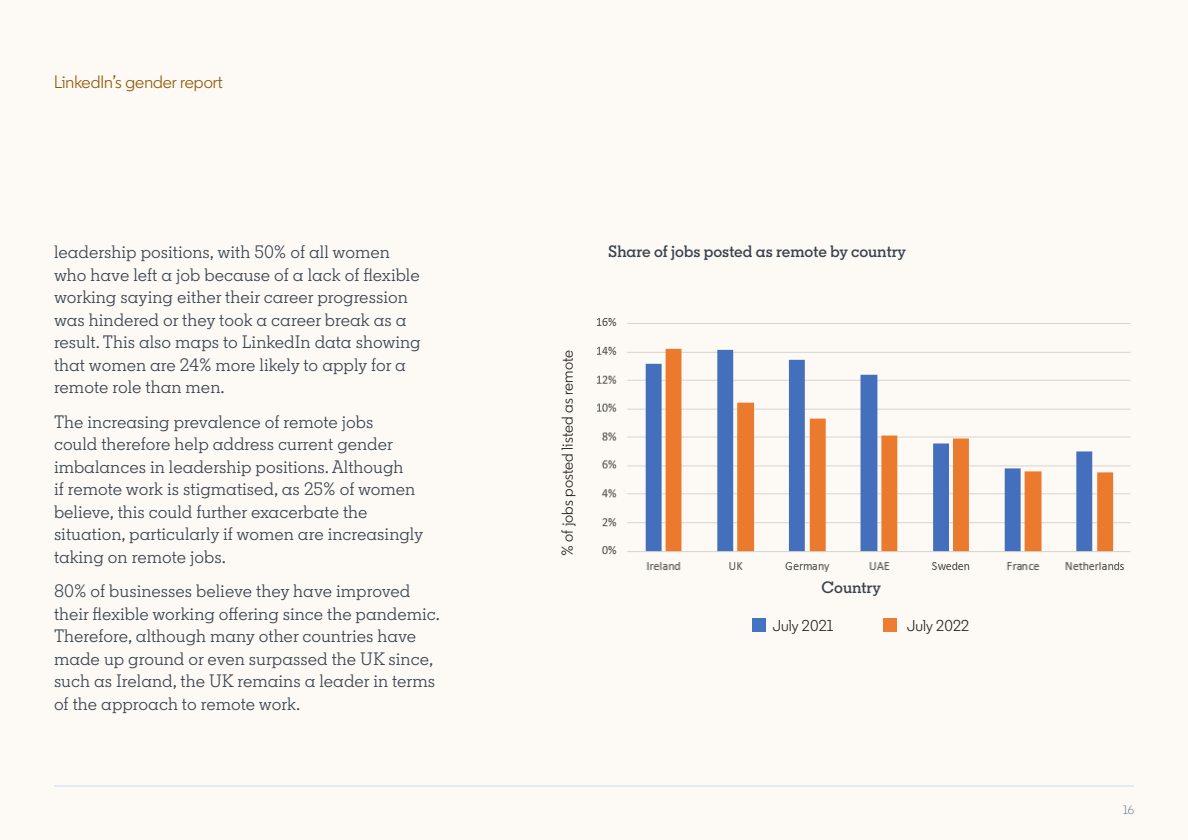
<style>
.page{position:relative;width:1188px;height:840px;background:#fdfaf5}
.page>*{position:absolute;margin:0;border:0;box-sizing:border-box;transform-origin:0 0}
.t1{font:18px/22.5px "Community Slab";color:#38434f}
.t2{font:18px "Community";color:#915907}
.t3{font:600 16.5px "Community Slab";color:#38434f}
.subhead{font:15.75px "Community";letter-spacing:.01em;color:#231f20}
.t4{font:300 12px "Community";color:#56687a}
</style>
<div class="page">
<img style="left:597px;top:318px;width:534px;height:254px">
<div style="left:752px;top:618px;width:14px;height:14px;background:#4472c4"></div>
<div style="left:884px;top:618px;width:13px;height:14px;background:#ed7d31"></div>
<hr style="left:54px;top:785px;width:1080px;height:2px;background:#dce6f1">
<p class="t2" style="left:54px;top:71px;width:170px">LinkedIn’s gender report</p>
<p class="t1" style="left:54px;top:241px;width:368px">leadership positions, with 50% of all women who have left a job because of a lack of flexible working saying either their career progression was hindered or they took a career break as a result. This also maps to LinkedIn data showing that women are 24% more likely to apply for a remote role than men.</p>
<p class="t1" style="left:54px;top:410px;width:371px">The increasing prevalence of remote jobs<br>could therefore help address current gender imbalances in leadership positions. Although<br>if remote work is stigmatised, as 25% of women believe, this could further exacerbate the situation, particularly if women are increasingly taking on remote jobs.</p>
<p class="t1" style="left:54px;top:580px;width:388px">80% of businesses believe they have improved their flexible working offering since the pandemic.<br>Therefore, although many other countries have made up ground or even surpassed the UK since, such as Ireland, the UK remains a leader in terms of the approach to remote work.</p>
<p class="t3" style="left:608px;top:241px;width:299px">Share of jobs posted as remote by country</p>
<p class="subhead" style="left:558px;top:556px;width:208px;rotate:-90deg">% of jobs posted listed as remote</p>
<p class="t3" style="left:822px;top:577px;width:61px">Country</p>
<p class="subhead" style="left:773px;top:616px;width:62px">July 2021</p>
<p class="subhead" style="left:907px;top:616px;width:64px">July 2022</p>
<p class="t4" style="left:1123px;top:802px;width:12px">16</p>
</div>
